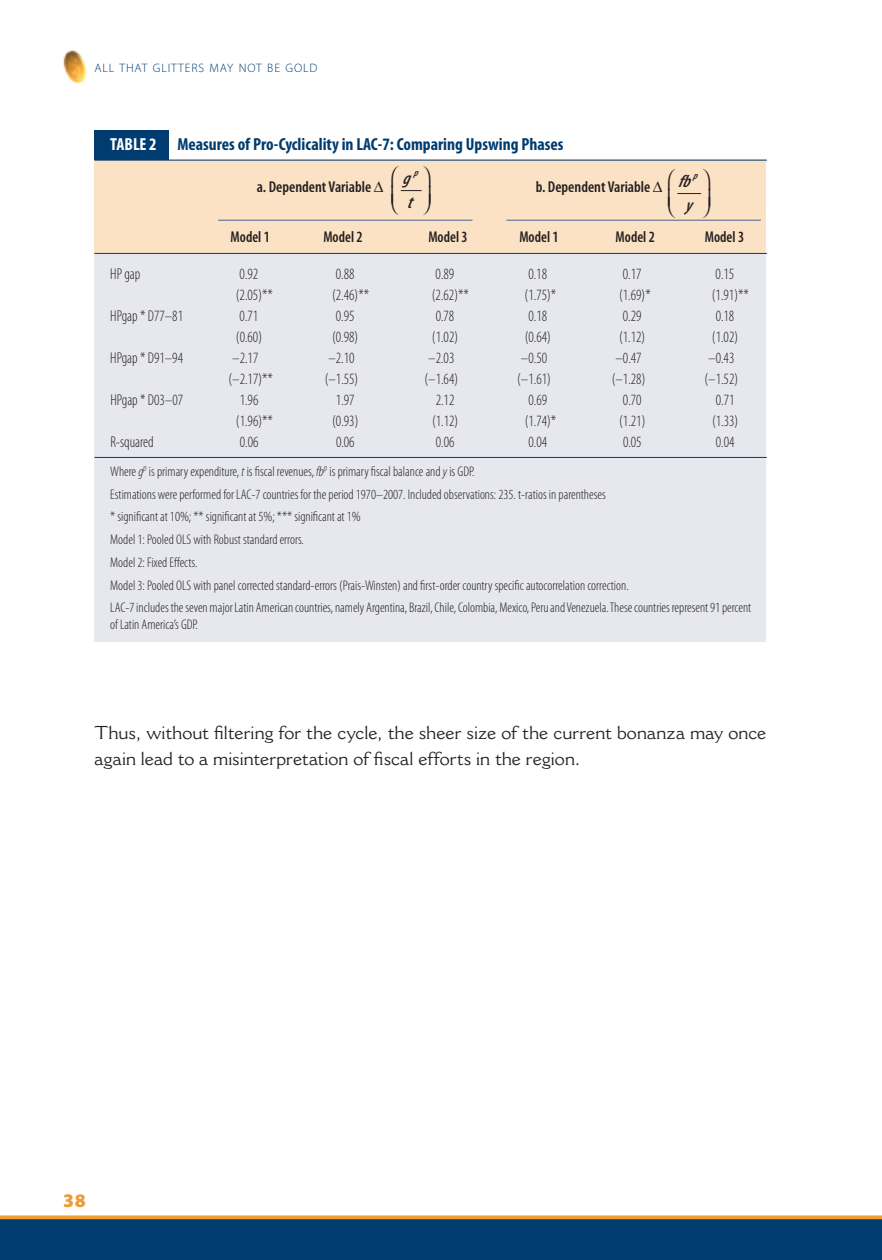
<style>
.page{position:relative;width:882px;height:1260px;background:#fff}
.page>*{position:absolute;margin:0;border:0;box-sizing:border-box;transform-origin:0 0}
.t1{font:900 19.25px "Myriad Pro";color:#ee9c34}
.t2{font:18.38px/26.2px "Cantoria";letter-spacing:.005em;color:#231f20}
.t3{font:700 condensed 17.5px "Myriad Pro";color:#013c70}
.t4{font:italic 600 condensed 17.5px/24.3px "Myriad Pro";color:#231f20}
.t5{font:300 condensed 15.75px "Myriad Pro";color:#231f20;scale:.95 1}
.t6{font:600 condensed 15.75px "Myriad Pro";color:#231f20}
.t7{font:600 condensed 15.75px "Myriad Pro";color:#231f20;scale:.95 1}
.t8{font:300 condensed 14px/22.8px "Myriad Pro";color:#231f20}
.t9{font:300 12.25px "Myriad Pro";letter-spacing:.07em;color:#013c70}
.t10{font:italic 600 condensed 10.15px "Myriad Pro";color:#231f20}
.s1{color:#fff}
.s2{font-style:italic}
</style>
<div class="page">
<img style="left:63px;top:50px;width:24px;height:34px">
<div style="left:0;top:1218px;width:882px;height:42px;background:#013c70"></div>
<hr style="left:0;top:1216px;width:882px;height:3px;background:#ee9c34">
<div style="left:94px;top:210px;width:672px;height:431px;background:#e6e7ef"></div>
<div style="left:94px;top:160px;width:672px;height:94px;background:#fbe2c4"></div>
<div style="left:94px;top:130px;width:75px;height:30px;background:#013c70"></div>
<hr style="left:94px;top:160px;width:673px;height:1px;background:#013c70">
<hr style="left:94px;top:253px;width:673px;height:1px;background:#013c70">
<hr style="left:94px;top:457px;width:673px;height:1px;background:#013c70">
<hr style="left:506px;top:220px;width:255px;height:1px;background:#4b628e">
<hr style="left:218px;top:220px;width:255px;height:1px;background:#4b628e">
<svg style="left:400px;top:190px;width:22px;height:2px"></svg>
<svg style="left:677px;top:193px;width:25px;height:2px"></svg>
<p class="t9" style="left:95px;top:61px;width:224px">ALL THAT GLITTERS MAY NOT BE GOLD</p>
<p class="t3" style="left:110px;top:133px;width:455px"><span class="s1">TABLE 2</span> Measures of Pro-Cyclicality in LAC-7: Comparing Upswing Phases</p>
<p class="t6" style="left:257px;top:177px;width:128px">a. Dependent Variable ∆</p>
<p class="t4" style="left:403px;top:166px;width:15px">g t</p>
<p class="t10" style="left:414px;top:167px;width:6px">p</p>
<p class="t10" style="left:693px;top:170px;width:6px">p</p>
<p class="t6" style="left:536px;top:177px;width:160px">b. Dependent Variable ∆ <sup>fb</sup></p>
<p class="t4" style="left:685px;top:193px;width:8px">y</p>
<p class="t7" style="left:231px;top:228px;width:43px">Model 1</p>
<p class="t7" style="left:323px;top:228px;width:43px">Model 2</p>
<p class="t7" style="left:428px;top:228px;width:43px">Model 3</p>
<p class="t7" style="left:519px;top:228px;width:43px">Model 1</p>
<p class="t7" style="left:616px;top:228px;width:43px">Model 2</p>
<p class="t7" style="left:705px;top:228px;width:43px">Model 3</p>
<p class="t5" style="left:110px;top:265px;width:33px">HP gap</p>
<p class="t5" style="left:240px;top:265px;width:21px">0.92</p>
<p class="t5" style="left:336px;top:265px;width:21px">0.88</p>
<p class="t5" style="left:436px;top:265px;width:21px">0.89</p>
<p class="t5" style="left:528px;top:265px;width:21px">0.18</p>
<p class="t5" style="left:623px;top:265px;width:21px">0.17</p>
<p class="t5" style="left:716px;top:265px;width:21px">0.15</p>
<p class="t5" style="left:236px;top:286px;width:41px">(2.05)**</p>
<p class="t5" style="left:332px;top:286px;width:41px">(2.46)**</p>
<p class="t5" style="left:432px;top:286px;width:41px">(2.62)**</p>
<p class="t5" style="left:525px;top:286px;width:35px">(1.75)*</p>
<p class="t5" style="left:619px;top:286px;width:35px">(1.69)*</p>
<p class="t5" style="left:712px;top:286px;width:41px">(1.91)**</p>
<p class="t5" style="left:110px;top:307px;width:78px">HPgap * D77–81</p>
<p class="t5" style="left:240px;top:307px;width:21px">0.71</p>
<p class="t5" style="left:336px;top:307px;width:21px">0.95</p>
<p class="t5" style="left:436px;top:307px;width:21px">0.78</p>
<p class="t5" style="left:528px;top:307px;width:21px">0.18</p>
<p class="t5" style="left:623px;top:307px;width:21px">0.29</p>
<p class="t5" style="left:716px;top:307px;width:21px">0.18</p>
<p class="t5" style="left:236px;top:328px;width:29px">(0.60)</p>
<p class="t5" style="left:332px;top:328px;width:29px">(0.98)</p>
<p class="t5" style="left:432px;top:328px;width:29px">(1.02)</p>
<p class="t5" style="left:525px;top:328px;width:29px">(0.64)</p>
<p class="t5" style="left:619px;top:328px;width:29px">(1.12)</p>
<p class="t5" style="left:712px;top:328px;width:29px">(1.02)</p>
<p class="t5" style="left:110px;top:349px;width:78px">HPgap * D91–94</p>
<p class="t5" style="left:232px;top:349px;width:29px">–2.17</p>
<p class="t5" style="left:328px;top:349px;width:29px">–2.10</p>
<p class="t5" style="left:428px;top:349px;width:29px">–2.03</p>
<p class="t5" style="left:521px;top:349px;width:29px">–0.50</p>
<p class="t5" style="left:615px;top:349px;width:29px">–0.47</p>
<p class="t5" style="left:708px;top:349px;width:29px">–0.43</p>
<p class="t5" style="left:228px;top:370px;width:48px">(–2.17)**</p>
<p class="t5" style="left:325px;top:370px;width:37px">(–1.55)</p>
<p class="t5" style="left:424px;top:370px;width:37px">(–1.64)</p>
<p class="t5" style="left:517px;top:370px;width:37px">(–1.61)</p>
<p class="t5" style="left:612px;top:370px;width:37px">(–1.28)</p>
<p class="t5" style="left:705px;top:370px;width:37px">(–1.52)</p>
<p class="t5" style="left:110px;top:391px;width:78px">HPgap * D03–07</p>
<p class="t5" style="left:240px;top:391px;width:21px">1.96</p>
<p class="t5" style="left:336px;top:391px;width:21px">1.97</p>
<p class="t5" style="left:436px;top:391px;width:21px">2.12</p>
<p class="t5" style="left:528px;top:391px;width:21px">0.69</p>
<p class="t5" style="left:623px;top:391px;width:21px">0.70</p>
<p class="t5" style="left:716px;top:391px;width:21px">0.71</p>
<p class="t5" style="left:236px;top:412px;width:41px">(1.96)**</p>
<p class="t5" style="left:332px;top:412px;width:29px">(0.93)</p>
<p class="t5" style="left:432px;top:412px;width:29px">(1.12)</p>
<p class="t5" style="left:525px;top:412px;width:35px">(1.74)*</p>
<p class="t5" style="left:619px;top:412px;width:29px">(1.21)</p>
<p class="t5" style="left:712px;top:412px;width:29px">(1.33)</p>
<p class="t5" style="left:110px;top:433px;width:47px">R-squared</p>
<p class="t5" style="left:240px;top:433px;width:21px">0.06</p>
<p class="t5" style="left:336px;top:433px;width:21px">0.06</p>
<p class="t5" style="left:436px;top:433px;width:21px">0.06</p>
<p class="t5" style="left:529px;top:433px;width:21px">0.04</p>
<p class="t5" style="left:623px;top:433px;width:21px">0.05</p>
<p class="t5" style="left:716px;top:433px;width:21px">0.04</p>
<p class="t8" style="left:110px;top:460px;width:642px">Where <span class="s2">g</span><sup>p</sup> is primary expenditure, <span class="s2">t</span> is fiscal revenues, <span class="s2">fb</span><sup>p</sup> is primary fiscal balance and <span class="s2">y</span> is GDP.<br>Estimations were performed for LAC-7 countries for the period 1970–2007. Included observations: 235. t-ratios in parentheses<br>* significant at 10%; ** significant at 5%; *** significant at 1%<br>Model 1: Pooled OLS with Robust standard errors.<br>Model 2: Fixed Effects.<br>Model 3: Pooled OLS with panel corrected standard-errors (Prais-Winsten) and first-order country specific autocorrelation correction.<br>LAC-7 includes the seven major Latin American countries, namely Argentina, Brazil, Chile, Colombia, Mexico, Peru and Venezuela. These countries represent 91 percent</p>
<p class="t8" style="left:110px;top:613px;width:89px">of Latin America’s GDP.</p>
<h2 class="t2" style="left:94px;top:719px;width:673px">Thus, without filtering for the cycle, the sheer size of the current bonanza may once again lead to a misinterpretation of fiscal efforts in the region.</h2>
<h1 class="t1" style="left:63px;top:1187px;width:25px">38</h1>
</div>
